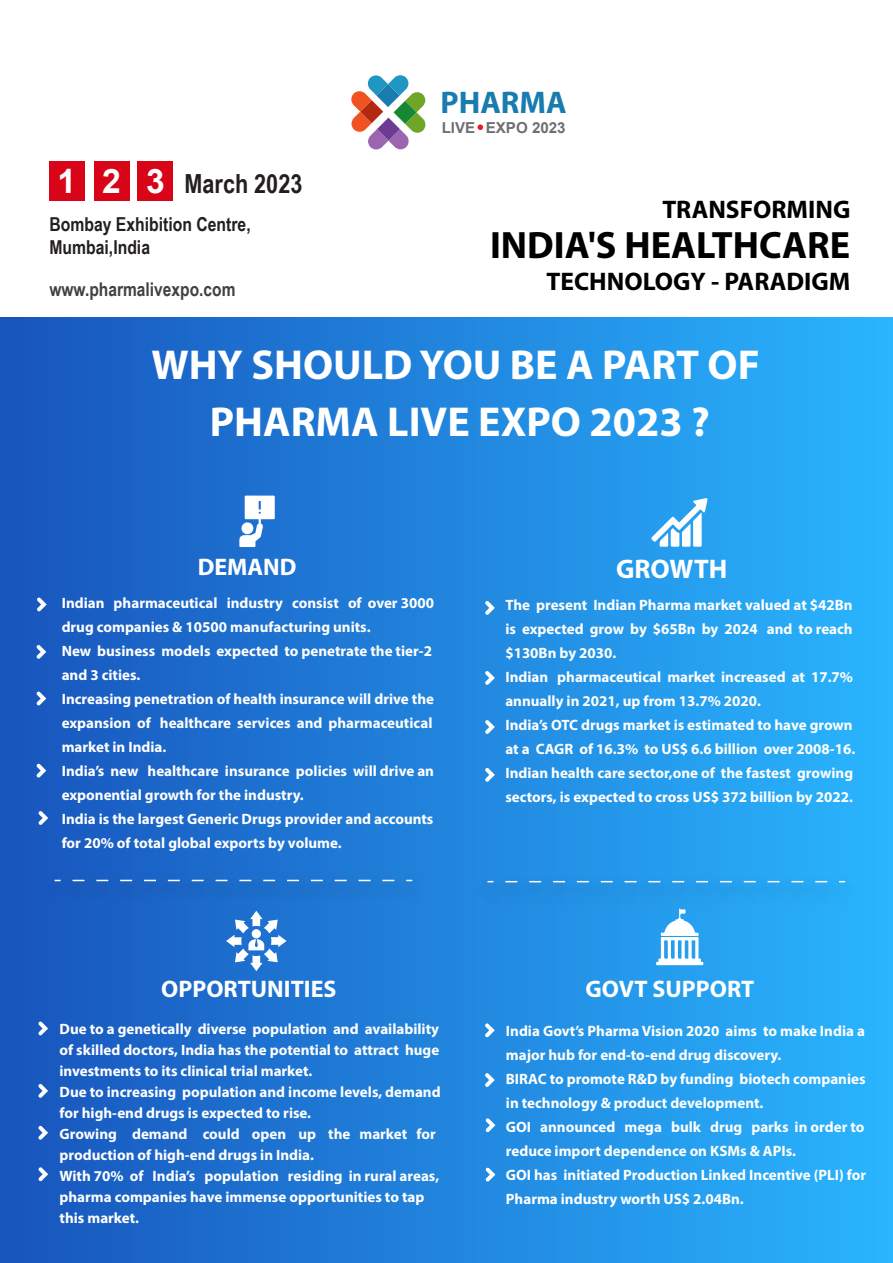
<style>
.page{position:relative;width:893px;height:1263px;background:#fff}
.page>*{position:absolute;margin:0;border:0;box-sizing:border-box;transform-origin:0 0}
.t1{font:700 42px/57.3px "Myriad";color:#fff;text-align:center}
.t2{font:700 38.25px "Myriad Pro";color:#000}
.t3{font:700 31.35px "Myriad Pro";color:#187caf}
.t4{font:700 27px "Myriad Pro";color:#fff}
.t5{font:700 26.4px "Arial Narrow";color:#231f20}
.t6{font:700 25.5px "Myriad Pro";color:#000}
.t7{font:700 24px "Myriad Pro";color:#fff}
.t8{font:700 19.2px/23.1px "Arial Narrow";color:#231f20}
.t9{font:700 18.9px "Arial Narrow";color:#414042}
.t10{font:700 15.15px "Arial";color:#6e6f72}
.t11{font:700 15px/24px "Myriad Pro";color:#fff}
.s1{font-family:"Arial";font-size:33.75px;color:#fff}
</style>
<div class="page">
<div style="left:0;top:318px;width:893px;height:945px;background:linear-gradient(to right,#1854bc,#2ab5ff)"></div>
<svg style="left:478px;top:124px;width:5px;height:6px"></svg>
<svg style="left:351px;top:75px;width:75px;height:75px"></svg>
<svg style="left:239px;top:496px;width:36px;height:51px"></svg>
<svg style="left:651px;top:498px;width:57px;height:49px"></svg>
<svg style="left:655px;top:913px;width:49px;height:52px"></svg>
<svg style="left:226px;top:913px;width:61px;height:58px"></svg>
<svg style="left:37px;top:597px;width:10px;height:14px"></svg>
<svg style="left:485px;top:601px;width:10px;height:14px"></svg>
<svg style="left:485px;top:671px;width:10px;height:14px"></svg>
<svg style="left:485px;top:720px;width:10px;height:14px"></svg>
<svg style="left:485px;top:768px;width:10px;height:14px"></svg>
<svg style="left:37px;top:645px;width:9px;height:14px"></svg>
<svg style="left:37px;top:692px;width:9px;height:13px"></svg>
<svg style="left:37px;top:764px;width:9px;height:13px"></svg>
<svg style="left:39px;top:811px;width:9px;height:14px"></svg>
<svg style="left:38px;top:1021px;width:10px;height:14px"></svg>
<svg style="left:485px;top:1023px;width:10px;height:14px"></svg>
<svg style="left:485px;top:1073px;width:10px;height:14px"></svg>
<svg style="left:38px;top:1126px;width:10px;height:14px"></svg>
<svg style="left:39px;top:1167px;width:9px;height:14px"></svg>
<svg style="left:38px;top:1084px;width:10px;height:14px"></svg>
<svg style="left:486px;top:1118px;width:9px;height:14px"></svg>
<img style="left:32px;top:865px;width:403px;height:48px">
<svg style="left:73px;top:880px;width:327px;height:1px"></svg>
<img style="left:464px;top:865px;width:404px;height:48px">
<svg style="left:505px;top:881px;width:328px;height:1px"></svg>
<svg style="left:486px;top:1168px;width:9px;height:13px"></svg>
<div style="left:49px;top:161px;width:36px;height:40px;background:#d80519"></div>
<div style="left:95px;top:161px;width:35px;height:40px;background:#d80519"></div>
<div style="left:138px;top:161px;width:35px;height:40px;background:#d80519"></div>
<h3 class="t3" style="left:440px;top:82px;width:128px">PHARMA</h3>
<h3 class="t5" style="left:58px;top:164px;width:246px"><span class="s1">1 2 3</span> March 2023</h3>
<p class="t8" style="left:49px;top:211px;width:203px">Bombay Exhibition Centre,<br>Mumbai,India</p>
<p class="t9" style="left:49px;top:275px;width:188px">www.pharmalivexpo.com</p>
<p class="t10" style="left:442px;top:117px;width:125px">LIVE EXPO 2023</p>
<h3 class="t6" style="left:662px;top:193px;width:190px">TRANSFORMING</h3>
<h2 class="t2" style="left:490px;top:220px;width:362px">INDIA'S HEALTHCARE</h2>
<h3 class="t6" style="left:547px;top:265px;width:305px">TECHNOLOGY - PARADIGM</h3>
<h1 class="t1" style="left:151px;top:338px;width:610px">WHY SHOULD YOU BE A PART OF<br>PHARMA LIVE EXPO 2023 ?</h1>
<h3 class="t7" style="left:198px;top:551px;width:100px">DEMAND</h3>
<h3 class="t4" style="left:616px;top:551px;width:113px">GROWTH</h3>
<p class="t11" style="left:62px;top:590px;width:374px">Indian pharmaceutical industry consist of over 3000 drug companies &amp; 10500 manufacturing units.<br>New business models expected to penetrate the tier-2 and 3 cities.<br>Increasing penetration of health insurance will drive the expansion of healthcare services and pharmaceutical market in India.<br>India’s new healthcare insurance policies will drive an exponential growth for the industry.<br>India is the largest Generic Drugs provider and accounts for 20% of total global exports by volume.</p>
<p class="t11" style="left:505px;top:592px;width:351px">The present Indian Pharma market valued at $42Bn is expected grow by $65Bn by 2024 and to reach $130Bn by 2030.<br>Indian pharmaceutical market increased at 17.7% annually in 2021, up from 13.7% 2020.<br>India’s OTC drugs market is estimated to have grown at a CAGR of 16.3% to US$ 6.6 billion over 2008-16.<br>Indian health care sector,one of the fastest growing sectors, is expected to cross US$ 372 billion by 2022.</p>
<h3 class="t7" style="left:161px;top:973px;width:177px">OPPORTUNITIES</h3>
<h3 class="t7" style="left:585px;top:973px;width:170px">GOVT SUPPORT</h3>
<p class="t11" style="left:60px;top:1018px;width:383px;line-height:21px">Due to a genetically diverse population and availability of skilled doctors, India has the potential to attract huge investments to its clinical trial market.<br>Due to increasing population and income levels, demand for high-end drugs is expected to rise.<br>Growing demand could open up the market for production of high-end drugs in India.<br>With 70% of India’s population residing in rural areas, pharma companies have immense opportunities to tap this market.</p>
<p class="t11" style="left:506px;top:1018px;width:362px">India Govt’s Pharma Vision 2020 aims to make India a major hub for end-to-end drug discovery.<br>BIRAC to promote R&amp;D by funding biotech companies in technology &amp; product development.<br>GOI announced mega bulk drug parks in order to reduce import dependence on KSMs &amp; APIs.<br>GOI has initiated Production Linked Incentive (PLI) for Pharma industry worth US$ 2.04Bn.</p>
</div>
